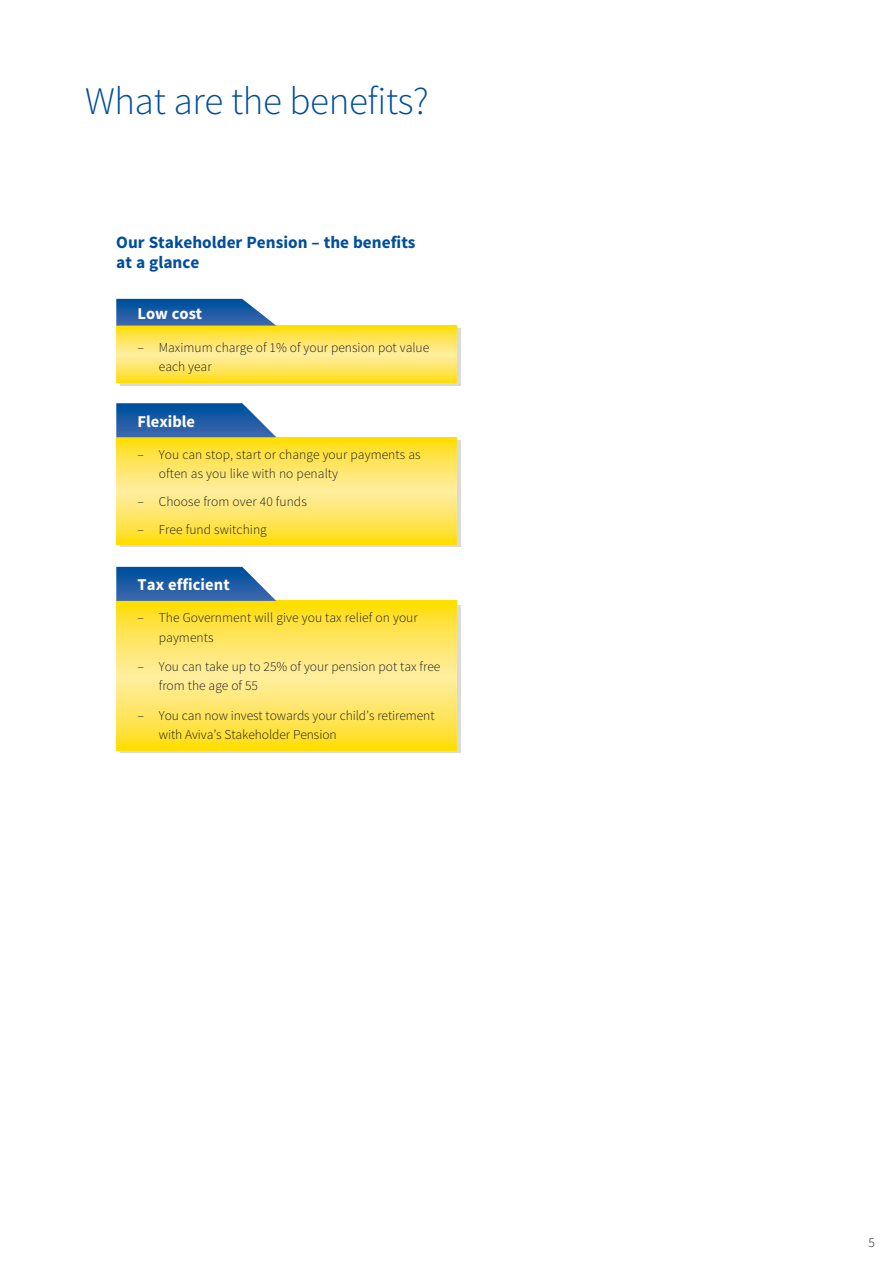
<style>
.page{position:relative;width:893px;height:1263px;background:#fff}
.page>*{position:absolute;margin:0;border:0;box-sizing:border-box;transform-origin:0 0}
.t1{font:300 39px "Source Sans Pro";letter-spacing:-.01em;color:#004e9b}
.t2{font:700 17.25px/19.5px "Source Sans Pro";color:#004e9b}
.t3{font:700 16.5px "Source Sans Pro";color:#fff}
.t4{font:300 13.5px/19.5px "Source Sans Pro";color:#1d1d1b}
</style>
<div class="page">
<div style="left:121px;top:605px;width:340px;height:148px;background:linear-gradient(to right,#dadada,#dadada)"></div>
<svg style="left:116px;top:601px;width:340px;height:149px;background:#ffe559"></svg>
<svg style="left:116px;top:567px;width:160px;height:34px;background:#356dad"></svg>
<div style="left:121px;top:328px;width:340px;height:57px;background:#dadada"></div>
<svg style="left:116px;top:326px;width:340px;height:57px;background:#ffe559"></svg>
<svg style="left:116px;top:299px;width:160px;height:27px;background:#386eab"></svg>
<svg style="left:121px;top:440px;width:340px;height:107px;background:#e4dba1"></svg>
<svg style="left:116px;top:437px;width:340px;height:107px;background:#ffe55b"></svg>
<svg style="left:116px;top:403px;width:164px;height:38px;background:#4e7c9f"></svg>
<h1 class="t1" style="left:85px;top:78px;width:345px">What are the benefits?</h1>
<p class="t2" style="left:116px;top:233px;width:301px">Our Stakeholder Pension – the benefits at a glance</p>
<p class="t3" style="left:138px;top:303px;width:66px">Low cost</p>
<p class="t4" style="left:159px;top:337px;width:272px;text-indent:-21px">– Maximum charge of 1% of your pension pot value each year</p>
<p class="t3" style="left:138px;top:411px;width:59px">Flexible</p>
<p class="t4" style="left:159px;top:445px;width:263px;text-indent:-21px">– You can stop, start or change your payments as often as you like with no penalty</p>
<p class="t4" style="left:138px;top:492px;width:171px">– Choose from over 40 funds</p>
<p class="t4" style="left:138px;top:520px;width:131px">– Free fund switching</p>
<p class="t3" style="left:138px;top:574px;width:94px">Tax efficient</p>
<p class="t4" style="left:159px;top:608px;width:260px;text-indent:-21px">– The Government will give you tax relief on your payments</p>
<p class="t4" style="left:159px;top:657px;width:283px;text-indent:-21px">– You can take up to 25% of your pension pot tax free from the age of 55</p>
<p class="t4" style="left:159px;top:705px;width:277px;text-indent:-21px">– You can now invest towards your child’s retirement with Aviva’s Stakeholder Pension</p>
<p class="t4" style="left:868px;top:1232px;width:8px">5</p>
</div>
